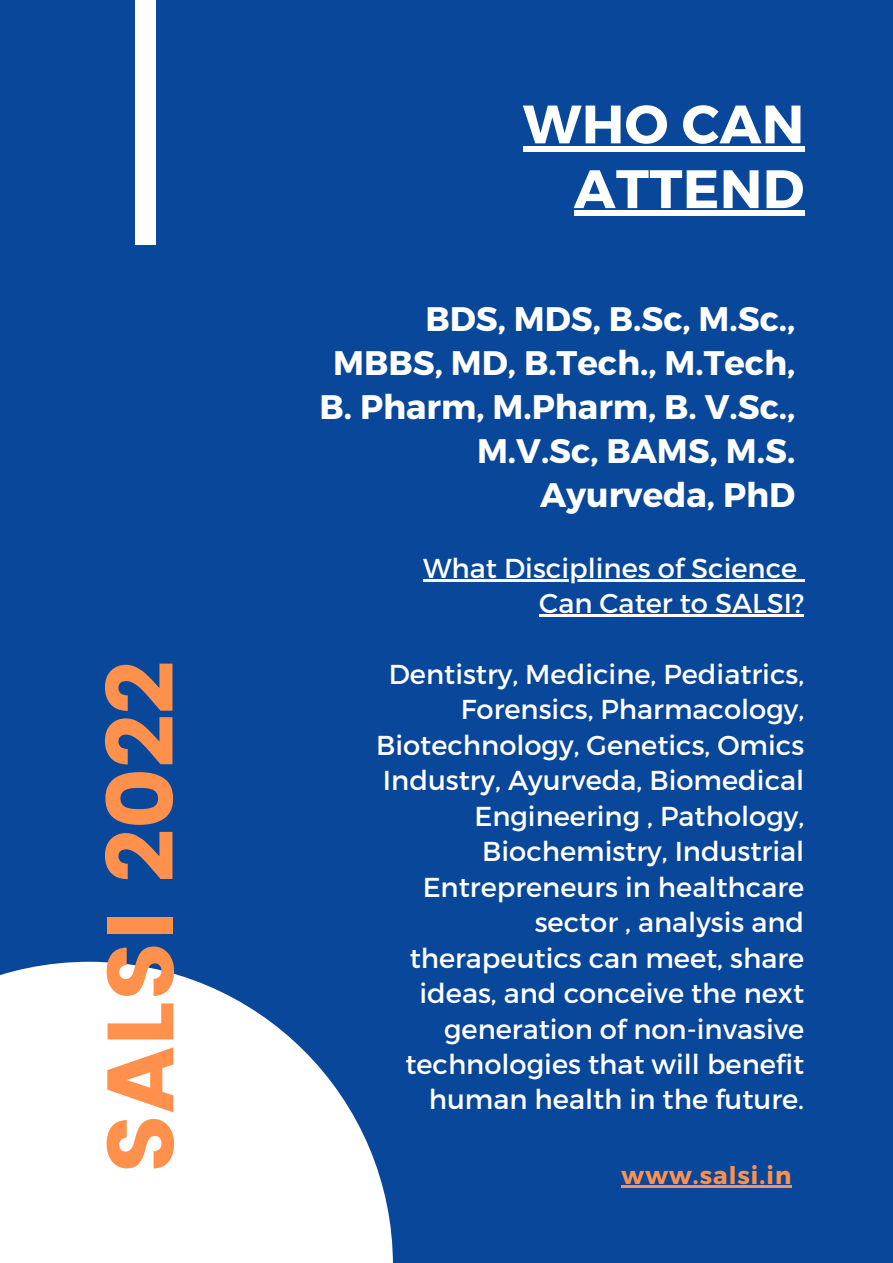
<style>
.page{position:relative;width:893px;height:1263px;background:#08479a}
.page>*{position:absolute;margin:0;border:0;box-sizing:border-box;transform-origin:0 0}
.t1{font:93.75px "Poppins";color:#ff914d}
.t2{font:700 54px/64.7px "Montserrat";letter-spacing:.01em;color:#fff;text-align:right}
.t3{font:700 33.97px/43.9px "Montserrat";color:#fff;text-align:right}
.t4{font:27.38px/35.5px "Montserrat";color:#fff;text-align:right}
.t5{font:700 24.22px "Montserrat";letter-spacing:.04em;color:#ff914d}
</style>
<div class="page">
<svg style="left:0;top:962px;width:393px;height:301px;fill:#fff"></svg>
<div style="left:135px;top:0;width:21px;height:245px;background:#fff"></div>
<hr style="left:423px;top:579px;width:374px;height:2px;background:#fff">
<svg style="left:797px;top:579px;width:7px;height:2px"></svg>
<hr style="left:539px;top:615px;width:265px;height:2px;background:#fff">
<div style="left:523px;top:146px;width:281px;height:5px;background:#fff"></div>
<div style="left:574px;top:211px;width:230px;height:5px;background:#fff"></div>
<hr style="left:621px;top:1185px;width:171px;height:2px;background:#ff914d">
<h1 class="t1" style="left:86px;top:1174px;width:515px;rotate:-90deg">SALSI 2022</h1>
<h2 class="t2" style="left:523px;top:89px;width:283px">WHO CAN<br>ATTEND</h2>
<p class="t3" style="left:319px;top:296px;width:477px">BDS, MDS, B.Sc, M.Sc.,<br>MBBS, MD, B.Tech., M.Tech,<br>B. Pharm, M.Pharm, B. V.Sc.,<br>M.V.Sc, BAMS, M.S.<br>Ayurveda, PhD</p>
<p class="t4" style="left:423px;top:549px;width:382px">What Disciplines of Science<br>Can Cater to SALSI?</p>
<p class="t4" style="left:376px;top:655px;width:429px">Dentistry, Medicine, Pediatrics,<br>Forensics, Pharmacology,<br>Biotechnology, Genetics, Omics<br>Industry, Ayurveda, Biomedical<br>Engineering , Pathology,<br>Biochemistry, Industrial<br>Entrepreneurs in healthcare sector , analysis and therapeutics can meet, share ideas, and conceive the next generation of non-invasive technologies that will benefit human health in the future.</p>
<p class="t5" style="left:621px;top:1159px;width:171px">www.salsi.in</p>
</div>
